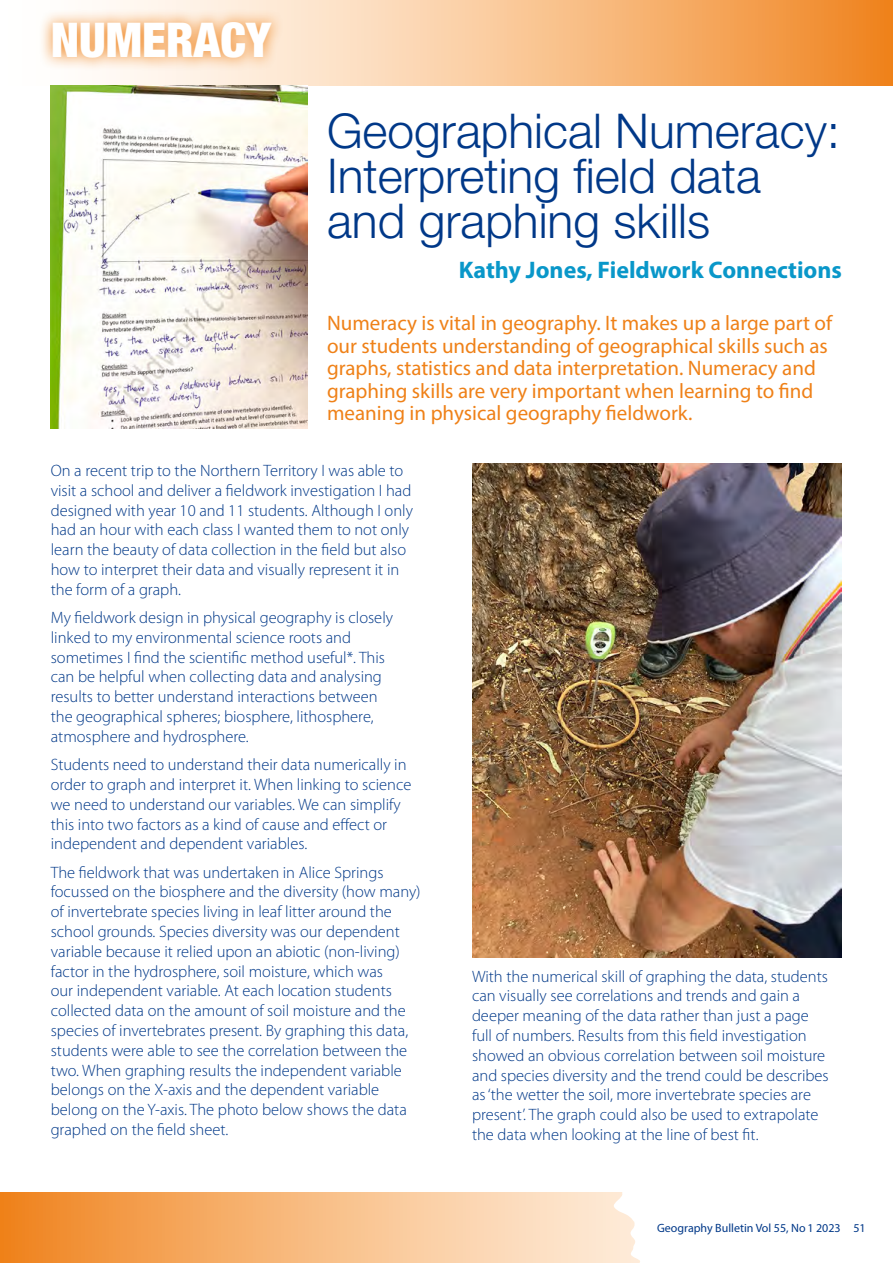
<style>
.page{position:relative;width:893px;height:1263px;background:#fff}
.page>*{position:absolute;margin:0;border:0;box-sizing:border-box;transform-origin:0 0}
.t1{font:300 48px/45px "Helvetica Neue LT";color:#003888}
.t2{font:900 condensed 48px "Helvetica Neue LT";color:#fff}
.t3{font:700 24px "Myriad Pro";color:#0997c9}
.t4{font:21px/22.5px "Myriad Pro";color:#ef8118}
.t5{font:300 16.5px/19.8px "Myriad Pro";color:#003888}
.t6{font:12px "Myriad Pro";color:#003888}
</style>
<div class="page">
<svg style="left:0;top:1192px;width:612px;height:71px;background:#f7b97e"></svg>
<svg style="left:612px;top:85px;width:281px;height:1178px"></svg>
<svg style="left:109px;top:0;width:784px;height:85px;background:#f7bd85"></svg>
<img style="left:51px;top:85px;width:257px;height:343px">
<div style="left:38px;top:8px;width:246px;height:63px;background:#ef8118;opacity:.92"></div>
<img style="left:472px;top:463px;width:370px;height:495px">
<h1 class="t2" style="left:51px;top:10px;width:222px">NUMERACY</h1>
<h1 class="t1" style="left:327px;top:108px;width:515px">Geographical Numeracy:<br>Interpreting field data and graphing skills</h1>
<h2 class="t3" style="left:459px;top:254px;width:385px">Kathy Jones, Fieldwork Connections</h2>
<p class="t4" style="left:327px;top:312px;width:507px">Numeracy is vital in geography. It makes up a large part of our students understanding of geographical skills such as graphs, statistics and data interpretation. Numeracy and graphing skills are very important when learning to find meaning in physical geography fieldwork.</p>
<p class="t5" style="left:51px;top:461px;width:364px">On a recent trip to the Northern Territory I was able to visit a school and deliver a fieldwork investigation I had designed with year 10 and 11 students. Although I only had an hour with each class I wanted them to not only learn the beauty of data collection in the field but also how to interpret their data and visually represent it in the form of a graph.</p>
<p class="t5" style="left:51px;top:608px;width:344px">My fieldwork design in physical geography is closely linked to my environmental science roots and sometimes I find the scientific method useful*. This can be helpful when collecting data and analysing results to better understand interactions between the geographical spheres; biosphere, lithosphere, atmosphere and hydrosphere.</p>
<p class="t5" style="left:51px;top:755px;width:362px">Students need to understand their data numerically in order to graph and interpret it. When linking to science we need to understand our variables. We can simplify this into two factors as a kind of cause and effect or independent and dependent variables.</p>
<p class="t5" style="left:51px;top:862px;width:371px">The fieldwork that was undertaken in Alice Springs focussed on the biosphere and the diversity (how many) of invertebrate species living in leaf litter around the school grounds. Species diversity was our dependent variable because it relied upon an abiotic (non-living) factor in the hydrosphere, soil moisture, which was<br>our independent variable. At each location students collected data on the amount of soil moisture and the species of invertebrates present. By graphing this data, students were able to see the correlation between the two. When graphing results the independent variable belongs on the X-axis and the dependent variable belong on the Y-axis. The photo below shows the data graphed on the field sheet.</p>
<p class="t5" style="left:472px;top:966px;width:358px">With the numerical skill of graphing the data, students can visually see correlations and trends and gain a deeper meaning of the data rather than just a page full of numbers. Results from this field investigation showed an obvious correlation between soil moisture and species diversity and the trend could be describes as ‘the wetter the soil, more invertebrate species are present’. The graph could also be used to extrapolate the data when looking at the line of best fit.</p>
<p class="t6" style="left:657px;top:1220px;width:210px">Geography Bulletin Vol 55, No 1 2023 51</p>
</div>
